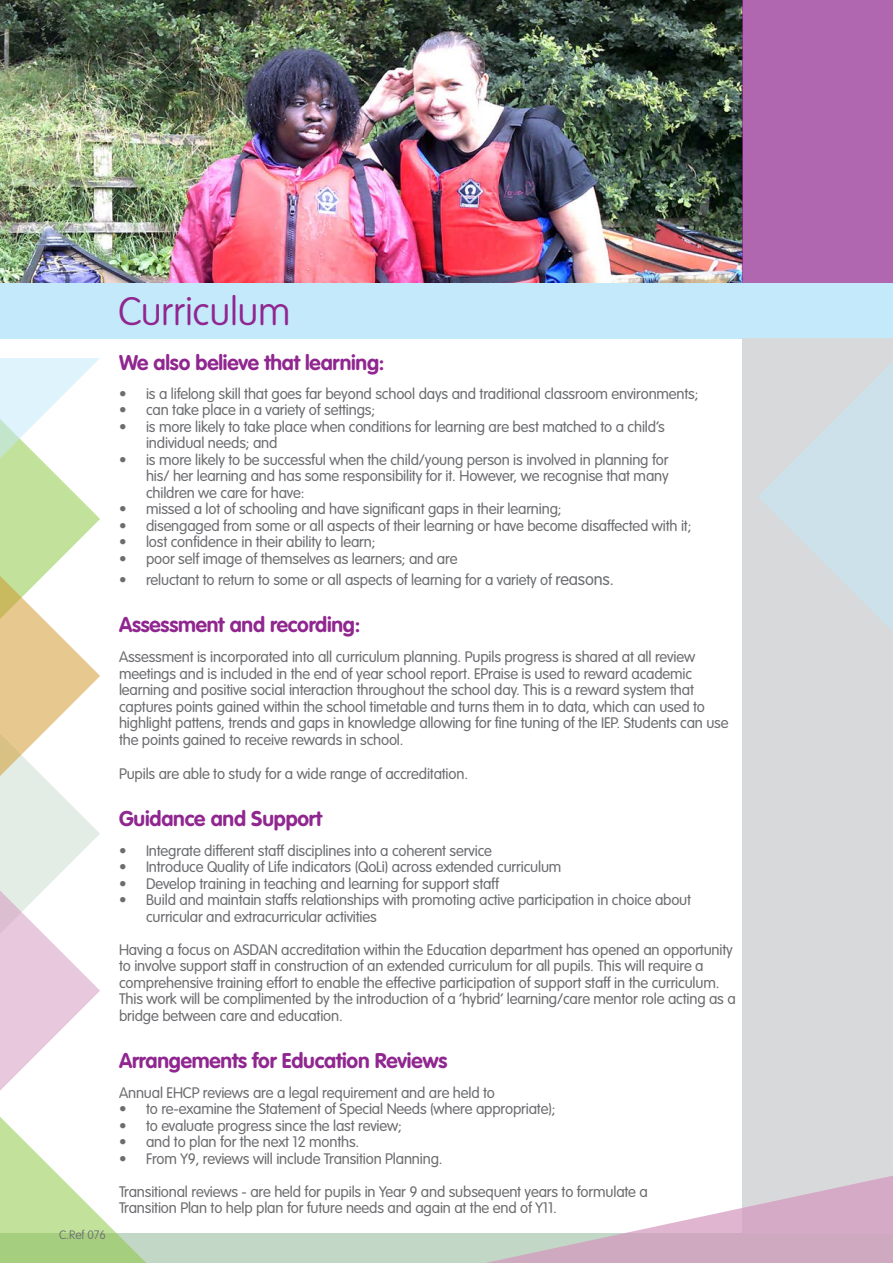
<style>
.page{position:relative;width:893px;height:1263px;background:#fff}
.page>*{position:absolute;margin:0;border:0;box-sizing:border-box;transform-origin:0 0}
.t1{font:100 39px "VAG Rounded Std";letter-spacing:-.01em;color:#90268f}
.Body_Copy_9_13{font:700 21px "VAG Rounded Std";letter-spacing:-.01em;color:#90268f}
.Body_Copy_9_13-2{font:300 15px/16.5px "VAG Rounded Std";letter-spacing:-.01em;color:#6c6d70}
.t2{font:100 12px "VAG Rounded Std";color:#6c6d70}
.s1{font-size:16.5px}
</style>
<div class="page">
<img style="left:0;top:0;width:742px;height:284px">
<div style="left:0;top:1233px;width:893px;height:30px;background:#c3d7c6"></div>
<div style="left:742px;top:0;width:151px;height:338px;background:#b167b0"></div>
<div style="left:0;top:284px;width:893px;height:55px;background:#c3e9fa"></div>
<div style="left:742px;top:338px;width:151px;height:895px;background:#d8d9db"></div>
<svg style="left:0;top:1126px;width:146px;height:137px"></svg>
<svg style="left:0;top:358px;width:100px;height:768px"></svg>
<svg style="left:486px;top:1175px;width:407px;height:88px"></svg>
<svg style="left:758px;top:362px;width:135px;height:269px"></svg>
<p class="t2" style="left:59px;top:1227px;width:48px">C.Ref 076</p>
<p class="t1" style="left:118px;top:289px;width:174px">Curriculum</p>
<p class="Body_Copy_9_13" style="left:119px;top:350px;width:267px">We also believe that learning:</p>
<p class="Body_Copy_9_13-2" style="left:119px;top:386px;width:581px">• is a lifelong skill that goes far beyond school days and traditional classroom environments;</p>
<p class="Body_Copy_9_13-2" style="left:119px;top:402px;width:258px">• can take place in a variety of settings;</p>
<p class="Body_Copy_9_13-2" style="left:146px;top:419px;width:520px;text-indent:-27px">• is more likely to take place when conditions for learning are best matched to a child’s individual needs; and</p>
<p class="Body_Copy_9_13-2" style="left:119px;top:452px;width:551px">• is more likely to be successful when the child/young person is involved in planning for</p>
<p class="Body_Copy_9_13-2" style="left:146px;top:468px;width:524px">his/ her learning and has some responsibility for it. However, we recognise that many children we care for have:</p>
<p class="Body_Copy_9_13-2" style="left:119px;top:501px;width:444px">• missed a lot of schooling and have significant gaps in their learning;</p>
<p class="Body_Copy_9_13-2" style="left:119px;top:518px;width:574px">• disengaged from some or all aspects of their learning or have become disaffected with it;</p>
<p class="Body_Copy_9_13-2" style="left:119px;top:534px;width:258px">• lost confidence in their ability to learn;</p>
<p class="Body_Copy_9_13-2" style="left:119px;top:551px;width:340px">• poor self image of themselves as learners; and are</p>
<p class="Body_Copy_9_13-2" style="left:119px;top:572px;width:496px">• reluctant to return to some or all aspects of learning for a variety of <span class="s1">reasons.</span></p>
<p class="Body_Copy_9_13" style="left:119px;top:612px;width:243px">Assessment and recording:</p>
<p class="Body_Copy_9_13-2" style="left:119px;top:649px;width:611px">Assessment is incorporated into all curriculum planning. Pupils progress is shared at all review meetings and is included in the end of year school report. EPraise is used to reward academic learning and positive social interaction throughout the school day. This is a reward system that captures points gained within the school timetable and turns them in to data, which can used to highlight pattens, trends and gaps in knowledge allowing for fine tuning of the IEP. Students can use the points gained to receive rewards in school.</p>
<p class="Body_Copy_9_13-2" style="left:119px;top:766px;width:351px">Pupils are able to study for a wide range of accreditation.</p>
<p class="Body_Copy_9_13" style="left:119px;top:806px;width:204px">Guidance and Support</p>
<p class="Body_Copy_9_13-2" style="left:119px;top:843px;width:374px">• Integrate different staff disciplines into a coherent service</p>
<p class="Body_Copy_9_13-2" style="left:119px;top:859px;width:444px">• Introduce Quality of Life indicators (QoLi) across extended curriculum</p>
<p class="Body_Copy_9_13-2" style="left:119px;top:876px;width:381px">• Develop training in teaching and learning for support staff</p>
<p class="Body_Copy_9_13-2" style="left:146px;top:892px;width:547px;text-indent:-27px">• Build and maintain staffs relationships with promoting active participation in choice about curricular and extracurricular activities</p>
<p class="Body_Copy_9_13-2" style="left:119px;top:942px;width:618px">Having a focus on ASDAN accreditation within the Education department has opened an opportunity to involve support staff in construction of an extended curriculum for all pupils. This will require a comprehensive training effort to enable the effective participation of support staff in the curriculum.<br>This work will be complimented by the introduction of a ‘hybrid’ learning/care mentor role acting as a bridge between care and education.</p>
<p class="Body_Copy_9_13" style="left:119px;top:1048px;width:330px">Arrangements for Education Reviews</p>
<p class="Body_Copy_9_13-2" style="left:119px;top:1085px;width:377px">Annual EHCP reviews are a legal requirement and are held to</p>
<p class="Body_Copy_9_13-2" style="left:119px;top:1101px;width:438px">• to re-examine the Statement of Special Needs (where appropriate);</p>
<p class="Body_Copy_9_13-2" style="left:119px;top:1118px;width:284px">• to evaluate progress since the last review;</p>
<p class="Body_Copy_9_13-2" style="left:119px;top:1134px;width:242px">• and to plan for the next 12 months.</p>
<p class="Body_Copy_9_13-2" style="left:119px;top:1151px;width:325px">• From Y9, reviews will include Transition Planning.</p>
<p class="Body_Copy_9_13-2" style="left:119px;top:1184px;width:530px">Transitional reviews - are held for pupils in Year 9 and subsequent years to formulate a</p>
<p class="Body_Copy_9_13-2" style="left:119px;top:1200px;width:439px">Transition Plan to help plan for future needs and again at the end of Y11.</p>
</div>
